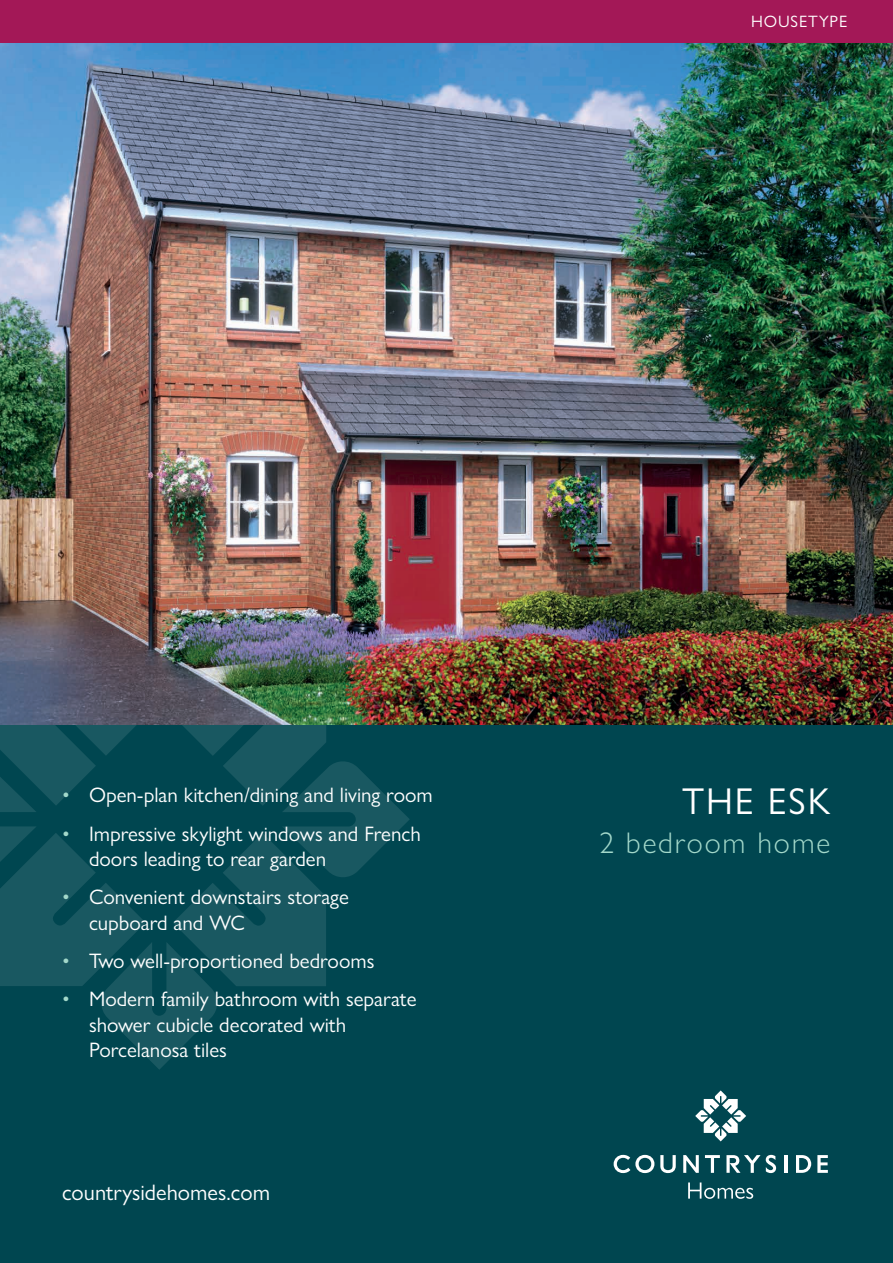
<style>
.page{position:relative;width:893px;height:1263px;background:#fff}
.page>*{position:absolute;margin:0;border:0;box-sizing:border-box;transform-origin:0 0}
.Housetype_name{font:37.5px "Gill Sans Nova";letter-spacing:.05em;color:#fff}
.bed_home{font:300 30px "Gill Sans Nova";letter-spacing:.06em;color:#a3d8ca}
.web_address{font:22.5px "Gill Sans Nova";color:#fff}
.t1{font:21px/25.5px "Gill Sans Nova";color:#fff}
.t2{font:16.5px "Gill Sans Nova";letter-spacing:.05em;color:#fff}
.s1{color:#a3d8ca}
</style>
<div class="page">
<img style="left:0;top:43px;width:893px;height:682px">
<div style="left:0;top:725px;width:893px;height:538px;background:#004650"></div>
<div style="left:0;top:0;width:893px;height:43px;background:#a31857"></div>
<svg style="left:688px;top:1182px;width:65px;height:17px"></svg>
<svg style="left:660px;top:1155px;width:16px;height:18px"></svg>
<svg style="left:683px;top:1155px;width:16px;height:18px"></svg>
<svg style="left:705px;top:1155px;width:15px;height:18px"></svg>
<svg style="left:766px;top:1155px;width:10px;height:18px"></svg>
<hr style="left:784px;top:1155px;width:3px;height:18px;background:#fff">
<svg style="left:796px;top:1155px;width:15px;height:18px"></svg>
<svg style="left:817px;top:1155px;width:11px;height:18px"></svg>
<svg style="left:614px;top:1155px;width:40px;height:18px"></svg>
<svg style="left:726px;top:1155px;width:34px;height:18px"></svg>
<svg style="left:695px;top:1090px;width:51px;height:51px"></svg>
<svg style="left:0;top:725px;width:410px;height:345px"></svg>
<p class="t2" style="left:751px;top:11px;width:98px">HOUSETYPE</p>
<p class="t1" style="left:62px;top:782px;width:372px"><span class="s1">•</span> Open-plan kitchen/dining and living room</p>
<p class="t1" style="left:89px;top:820px;width:333px;text-indent:-27px"><span class="s1">•</span> Impressive skylight windows and French doors leading to rear garden</p>
<p class="t1" style="left:89px;top:884px;width:261px;text-indent:-27px"><span class="s1">•</span> Convenient downstairs storage cupboard and WC</p>
<p class="t1" style="left:62px;top:948px;width:314px"><span class="s1">•</span> Two well-proportioned bedrooms</p>
<p class="t1" style="left:89px;top:986px;width:329px;text-indent:-27px"><span class="s1">•</span> Modern family bathroom with separate shower cubicle decorated with<br>Porcelanosa tiles</p>
<p class="web_address" style="left:62px;top:1178px;width:209px">countrysidehomes.com</p>
<p class="Housetype_name" style="left:682px;top:779px;width:150px">THE ESK</p>
<p class="bed_home" style="left:599px;top:825px;width:233px">2 bedroom home</p>
</div>
